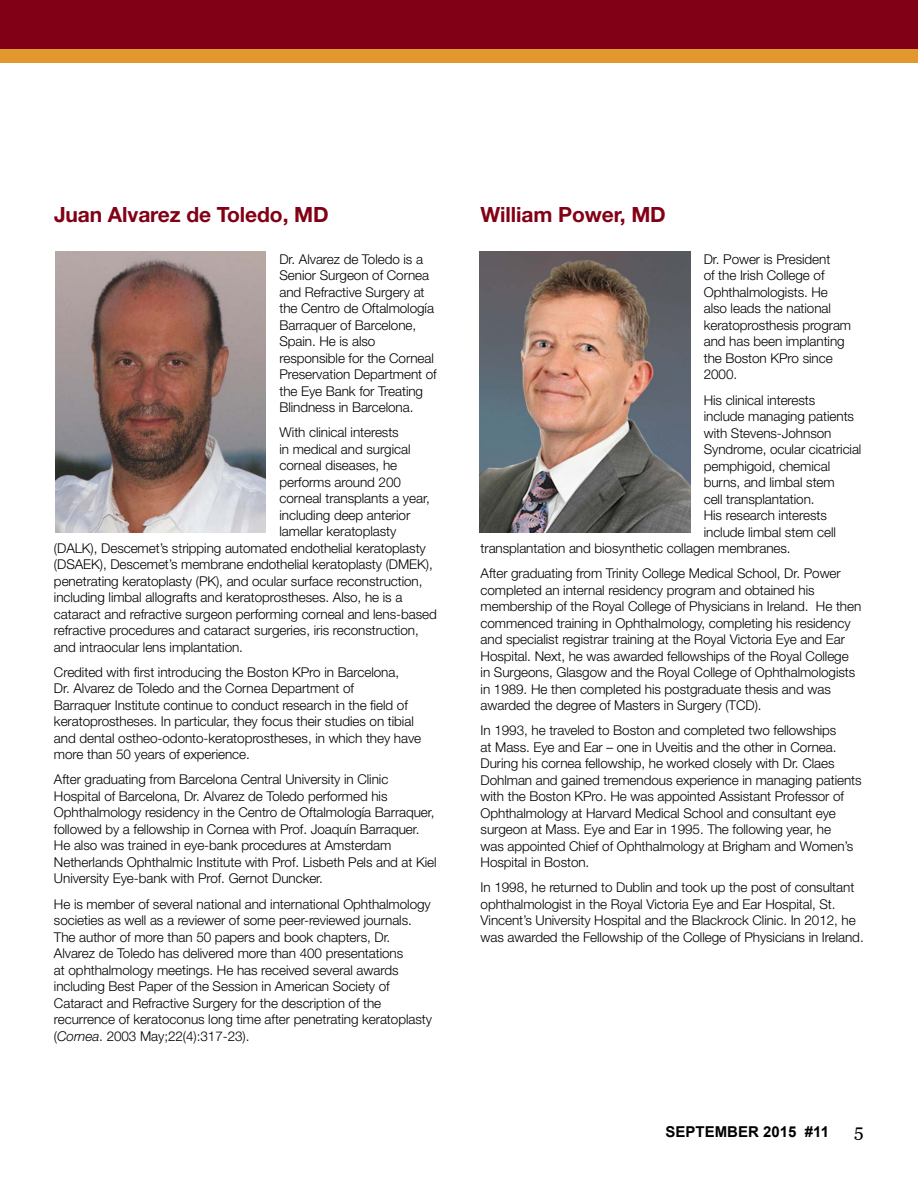
<style>
.page{position:relative;width:918px;height:1188px;background:#fff}
.page>*{position:absolute;margin:0;border:0;box-sizing:border-box;transform-origin:0 0}
.t1{font:700 21px "Helvetica Neue LT Std";letter-spacing:-.005em;color:#820015}
.t2{font:18px "Georgia";color:#000}
.t3{font:700 15px "Arial";color:#000}
.t4{font:300 13.5px/16.5px "Helvetica Neue LT Std";letter-spacing:-.005em;color:#000}
.s1{font-style:italic}
</style>
<div class="page">
<div style="left:0;top:0;width:918px;height:50px;background:#820015"></div>
<div style="left:0;top:50px;width:918px;height:13px;background:#e2972f"></div>
<img style="left:479px;top:252px;width:211px;height:281px">
<img style="left:55px;top:252px;width:211px;height:281px">
<h1 class="t1" style="left:54px;top:202px;width:276px">Juan Alvarez de Toledo, MD</h1>
<p class="t4" style="left:279px;top:250px;width:159px">Dr. Alvarez de Toledo is a<br>Senior Surgeon of Cornea and Refractive Surgery at the Centro de Oftalmología<br>Barraquer of Barcelone,<br>Spain. He is also responsible for the Corneal<br>Preservation Department of the Eye Bank for Treating<br>Blindness in Barcelona.</p>
<p class="t4" style="left:279px;top:424px;width:121px">With clinical interests</p>
<p class="t4" style="left:279px;top:440px;width:133px">in medical and surgical</p>
<p class="t4" style="left:279px;top:457px;width:119px">corneal diseases, he</p>
<p class="t4" style="left:279px;top:473px;width:123px">performs around 200</p>
<p class="t4" style="left:279px;top:490px;width:152px">corneal transplants a year,</p>
<p class="t4" style="left:279px;top:506px;width:132px">including deep anterior</p>
<p class="t4" style="left:279px;top:523px;width:118px">lamellar keratoplasty</p>
<p class="t4" style="left:54px;top:539px;width:373px">(DALK), Descemet’s stripping automated endothelial keratoplasty</p>
<p class="t4" style="left:54px;top:556px;width:380px">(DSAEK), Descemet’s membrane endothelial keratoplasty (DMEK),</p>
<p class="t4" style="left:54px;top:572px;width:370px">penetrating keratoplasty (PK), and ocular surface reconstruction,</p>
<p class="t4" style="left:54px;top:589px;width:350px">including limbal allografts and keratoprostheses. Also, he is a</p>
<p class="t4" style="left:54px;top:605px;width:384px">cataract and refractive surgeon performing corneal and lens-based</p>
<p class="t4" style="left:54px;top:622px;width:366px">refractive procedures and cataract surgeries, iris reconstruction,</p>
<p class="t4" style="left:54px;top:638px;width:191px">and intraocular lens implantation.</p>
<p class="t4" style="left:54px;top:664px;width:369px">Credited with first introducing the Boston KPro in Barcelona,<br>Dr. Alvarez de Toledo and the Cornea Department of<br>Barraquer Institute continue to conduct research in the field of keratoprostheses. In particular, they focus their studies on tibial and dental ostheo-odonto-keratoprostheses, in which they have more than 50 years of experience.</p>
<p class="t4" style="left:54px;top:771px;width:384px">After graduating from Barcelona Central University in Clinic Hospital of Barcelona, Dr. Alvarez de Toledo performed his Ophthalmology residency in the Centro de Oftalmología Barraquer, followed by a fellowship in Cornea with Prof. Joaquín Barraquer.<br>He also was trained in eye-bank procedures at Amsterdam Netherlands Ophthalmic Institute with Prof. Lisbeth Pels and at Kiel University Eye-bank with Prof. Gernot Duncker.</p>
<p class="t4" style="left:54px;top:895px;width:380px">He is member of several national and international Ophthalmology societies as well as a reviewer of some peer-reviewed journals.<br>The author of more than 50 papers and book chapters, Dr.<br>Alvarez de Toledo has delivered more than 400 presentations<br>at ophthalmology meetings. He has received several awards including Best Paper of the Session in American Society of Cataract and Refractive Surgery for the description of the recurrence of keratoconus long time after penetrating keratoplasty (<span class="s1">Cornea</span>. 2003 May;22(4):317-23).</p>
<h1 class="t1" style="left:481px;top:202px;width:187px">William Power, MD</h1>
<p class="t4" style="left:704px;top:251px;width:149px">Dr. Power is President<br>of the Irish College of<br>Ophthalmologists. He also leads the national keratoprosthesis program and has been implanting the Boston KPro since<br>2000.</p>
<p class="t4" style="left:704px;top:391px;width:113px">His clinical interests</p>
<p class="t4" style="left:704px;top:408px;width:152px">include managing patients</p>
<p class="t4" style="left:704px;top:424px;width:129px">with Stevens-Johnson</p>
<p class="t4" style="left:704px;top:441px;width:159px">Syndrome, ocular cicatricial</p>
<p class="t4" style="left:704px;top:457px;width:128px">pemphigoid, chemical</p>
<p class="t4" style="left:704px;top:474px;width:133px">burns, and limbal stem</p>
<p class="t4" style="left:704px;top:490px;width:112px">cell transplantation.</p>
<p class="t4" style="left:704px;top:507px;width:125px">His research interests</p>
<p class="t4" style="left:704px;top:523px;width:134px">include limbal stem cell</p>
<p class="t4" style="left:481px;top:540px;width:312px">transplantation and biosynthetic collagen membranes.</p>
<p class="t4" style="left:481px;top:565px;width:382px">After graduating from Trinity College Medical School, Dr. Power completed an internal residency program and obtained his membership of the Royal College of Physicians in Ireland. He then commenced training in Ophthalmology, completing his residency and specialist registrar training at the Royal Victoria Eye and Ear Hospital. Next, he was awarded fellowships of the Royal College in Surgeons, Glasgow and the Royal College of Ophthalmologists in 1989. He then completed his postgraduate thesis and was awarded the degree of Masters in Surgery (TCD).</p>
<p class="t4" style="left:481px;top:722px;width:383px">In 1993, he traveled to Boston and completed two fellowships<br>at Mass. Eye and Ear – one in Uveitis and the other in Cornea.<br>During his cornea fellowship, he worked closely with Dr. Claes Dohlman and gained tremendous experience in managing patients with the Boston KPro. He was appointed Assistant Professor of Ophthalmology at Harvard Medical School and consultant eye surgeon at Mass. Eye and Ear in 1995. The following year, he<br>was appointed Chief of Ophthalmology at Brigham and Women’s Hospital in Boston.</p>
<p class="t4" style="left:481px;top:879px;width:385px">In 1998, he returned to Dublin and took up the post of consultant ophthalmologist in the Royal Victoria Eye and Ear Hospital, St.<br>Vincent’s University Hospital and the Blackrock Clinic. In 2012, he was awarded the Fellowship of the College of Physicians in Ireland.</p>
<p class="t3" style="left:666px;top:1122px;width:165px">SEPTEMBER 2015 #11</p>
<h2 class="t2" style="left:854px;top:1120px;width:11px">5</h2>
</div>
